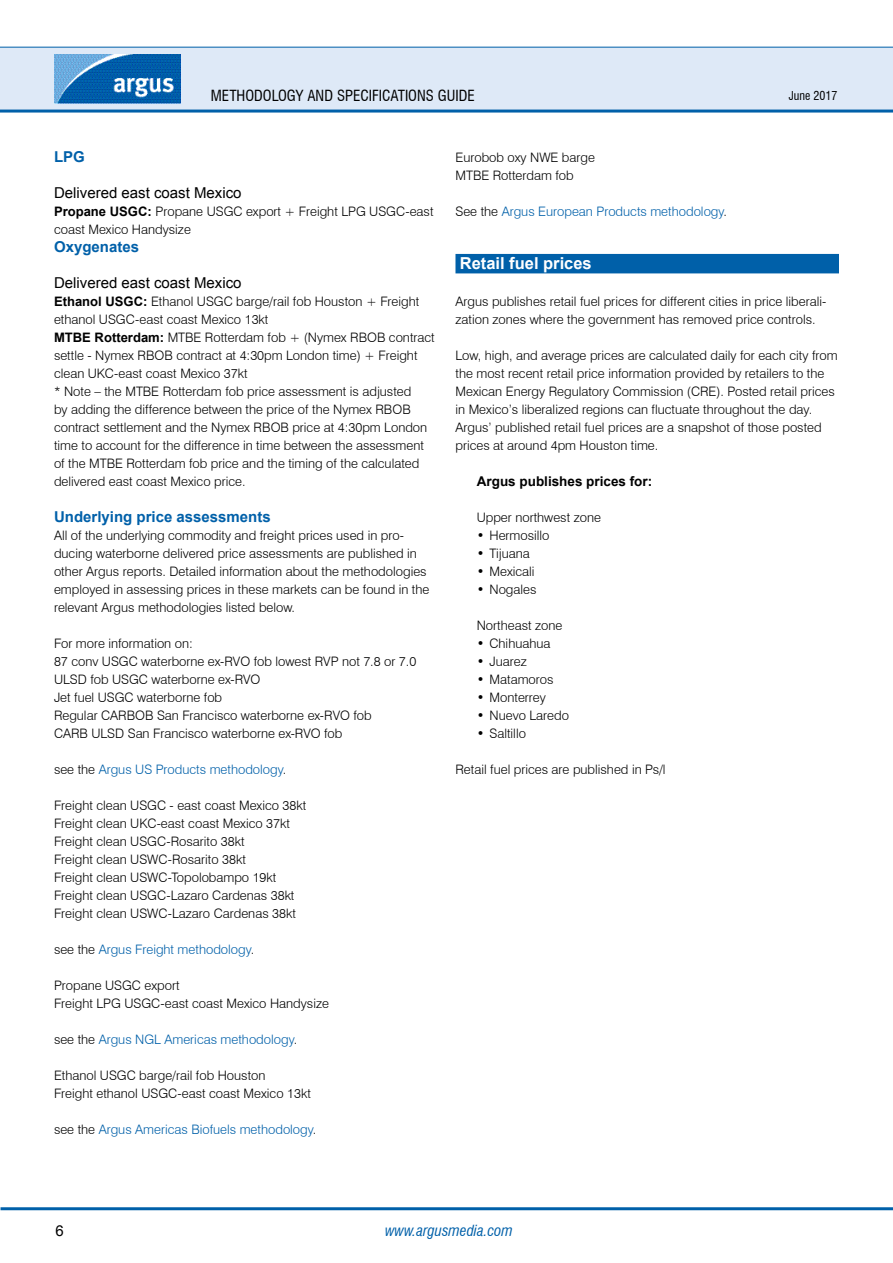
<style>
.page{position:relative;width:893px;height:1263px;background:#fff}
.page>*{position:absolute;margin:0;border:0;box-sizing:border-box;transform-origin:0 0}
.t1{font:700 16.5px "Arial";color:#fff}
.t2{font:15px "Arial";color:#000}
.t3{font:700 15px "Arial";color:#0060a9}
.t4{font:condensed 15px "Swiss 721 BT";color:#000}
.t5{font:italic condensed 15px "Swiss 721 BT";color:#0060a9}
.t6{font:700 13.5px "Arial";color:#000}
.t7{font:300 13.05px/18px "Swiss 721 BT";color:#000}
.t8{font:300 13.05px "Swiss 721 BT";color:#0060a9}
.t9{font:condensed 12px "Swiss 721 BT";color:#000}
.s1{font-family:"Arial";font-weight:700}
.s2{color:#000}
</style>
<div class="page">
<div style="left:0;top:47px;width:893px;height:64px;background:#dee9f7"></div>
<hr style="left:0;top:110px;width:893px;height:3px;background:#0060a9">
<hr style="left:0;top:47px;width:893px;height:1px;background:#0060a9">
<hr style="left:1px;top:1207px;width:892px;height:3px;background:#0060a9">
<img style="left:54px;top:54px;width:126px;height:50px">
<div style="left:455px;top:254px;width:384px;height:19px;background:#0060a9"></div>
<p class="t4" style="left:211px;top:86px;width:265px">METHODOLOGY AND SPECIFICATIONS GUIDE</p>
<p class="t9" style="left:789px;top:88px;width:50px">JUNE 2017</p>
<p class="t3" style="left:54px;top:147px;width:32px">LPG</p>
<p class="t2" style="left:54px;top:183px;width:189px">Delivered east coast Mexico</p>
<p class="t7" style="left:54px;top:202px;width:381px"><span class="s1">Propane USGC:</span> Propane USGC export + Freight LPG USGC-east coast Mexico Handysize</p>
<p class="t3" style="left:54px;top:237px;width:87px">Oxygenates</p>
<p class="t2" style="left:54px;top:273px;width:189px">Delivered east coast Mexico</p>
<p class="t7" style="left:54px;top:292px;width:382px"><span class="s1">Ethanol USGC:</span> Ethanol USGC barge/rail fob Houston + Freight ethanol USGC-east coast Mexico 13kt<br><span class="s1">MTBE Rotterdam:</span> MTBE Rotterdam fob + (Nymex RBOB contract settle - Nymex RBOB contract at 4:30pm London time) + Freight clean UKC-east coast Mexico 37kt<br>* Note – the MTBE Rotterdam fob price assessment is adjusted<br>by adding the difference between the price of the Nymex RBOB contract settlement and the Nymex RBOB price at 4:30pm London time to account for the difference in time between the assessment of the MTBE Rotterdam fob price and the timing of the calculated delivered east coast Mexico price.</p>
<p class="t3" style="left:54px;top:507px;width:218px">Underlying price assessments</p>
<p class="t7" style="left:54px;top:526px;width:377px">All of the underlying commodity and freight prices used in pro&shy;ducing waterborne delivered price assessments are published in other Argus reports. Detailed information about the methodologies employed in assessing prices in these markets can be found in the relevant Argus methodologies listed below.</p>
<p class="t7" style="left:54px;top:634px;width:364px">For more information on:<br>87 conv USGC waterborne ex-RVO fob lowest RVP not 7.8 or 7.0<br>ULSD fob USGC waterborne ex-RVO<br>Jet fuel USGC waterborne fob<br>Regular CARBOB San Francisco waterborne ex-RVO fob<br>CARB ULSD San Francisco waterborne ex-RVO fob</p>
<p class="t8" style="left:54px;top:761px;width:234px"><span class="s2">see the</span> Argus US Products methodology<span class="s2">.</span></p>
<p class="t7" style="left:54px;top:796px;width:254px">Freight clean USGC - east coast Mexico 38kt Freight clean UKC-east coast Mexico 37kt Freight clean USGC-Rosarito 38kt<br>Freight clean USWC-Rosarito 38kt<br>Freight clean USWC-Topolobampo 19kt Freight clean USGC-Lazaro Cardenas 38kt Freight clean USWC-Lazaro Cardenas 38kt</p>
<p class="t8" style="left:54px;top:941px;width:202px"><span class="s2">see the</span> Argus Freight methodology<span class="s2">.</span></p>
<p class="t7" style="left:54px;top:976px;width:277px">Propane USGC export<br>Freight LPG USGC-east coast Mexico Handysize</p>
<p class="t8" style="left:54px;top:1031px;width:245px"><span class="s2">see the</span> Argus NGL Americas methodology<span class="s2">.</span></p>
<p class="t7" style="left:54px;top:1066px;width:258px">Ethanol USGC barge/rail fob Houston<br>Freight ethanol USGC-east coast Mexico 13kt</p>
<p class="t8" style="left:54px;top:1121px;width:264px"><span class="s2">see the</span> Argus Americas Biofuels methodology<span class="s2">.</span></p>
<p class="t7" style="left:455px;top:148px;width:141px">Eurobob oxy NWE barge<br>MTBE Rotterdam fob</p>
<p class="t8" style="left:455px;top:203px;width:273px"><span class="s2">See the</span> Argus European Products methodology<span class="s2">.</span></p>
<p class="t1" style="left:460px;top:253px;width:134px">Retail fuel prices</p>
<p class="t7" style="left:455px;top:292px;width:372px">Argus publishes retail fuel prices for different cities in price liberali&shy;zation zones where the government has removed price controls.</p>
<p class="t7" style="left:455px;top:346px;width:384px">Low, high, and average prices are calculated daily for each city from the most recent retail price information provided by retailers to the Mexican Energy Regulatory Commission (CRE). Posted retail prices in Mexico’s liberalized regions can fluctuate throughout the day.<br>Argus’ published retail fuel prices are a snapshot of those posted prices at around 4pm Houston time.</p>
<p class="t6" style="left:477px;top:472px;width:177px">Argus publishes prices for:</p>
<p class="t7" style="left:477px;top:508px;width:126px">Upper northwest zone</p>
<p class="t7" style="left:477px;top:526px;width:74px">• Hermosillo</p>
<p class="t7" style="left:477px;top:544px;width:55px">• Tijuana</p>
<p class="t7" style="left:477px;top:562px;width:59px">• Mexicali</p>
<p class="t7" style="left:477px;top:580px;width:61px">• Nogales</p>
<p class="t7" style="left:477px;top:616px;width:87px">Northeast zone</p>
<p class="t7" style="left:477px;top:634px;width:75px">• Chihuahua</p>
<p class="t7" style="left:477px;top:652px;width:52px">• Juarez</p>
<p class="t7" style="left:477px;top:670px;width:78px">• Matamoros</p>
<p class="t7" style="left:477px;top:688px;width:71px">• Monterrey</p>
<p class="t7" style="left:477px;top:706px;width:94px">• Nuevo Laredo</p>
<p class="t7" style="left:477px;top:724px;width:51px">• Saltillo</p>
<p class="t7" style="left:455px;top:760px;width:212px">Retail fuel prices are published in Ps/l</p>
<p class="t2" style="left:55px;top:1220px;width:10px">6</p>
<p class="t5" style="left:385px;top:1221px;width:129px">www.argusmedia.com</p>
</div>
